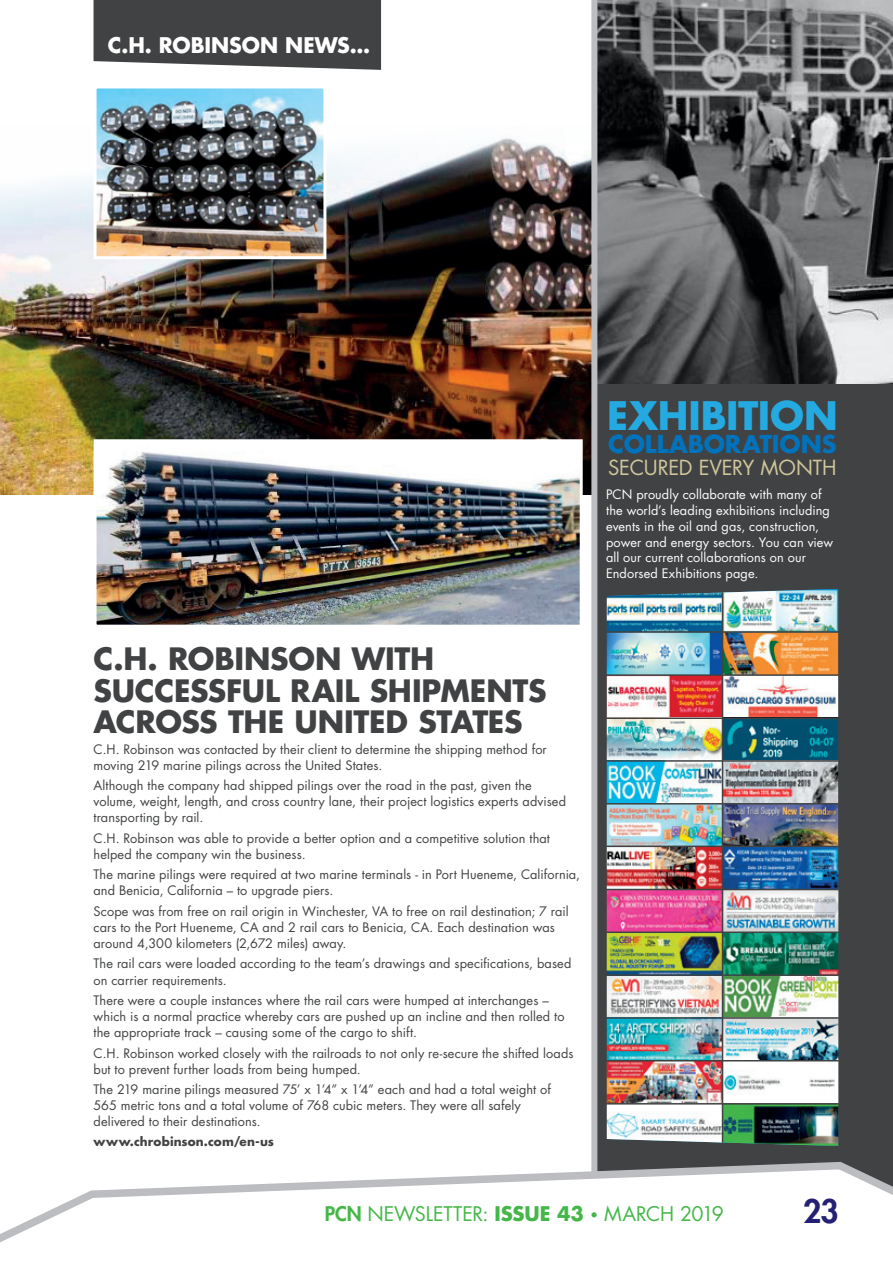
<style>
.page{position:relative;width:893px;height:1263px;background:#fff}
.page>*{position:absolute;margin:0;border:0;box-sizing:border-box;transform-origin:0 0}
.t1{font:700 38.25px "Futura Std";letter-spacing:-.005em;color:#24aae1}
.t2{font:800 31.65px "Futura Std";color:#242076}
.t3{font:700 30px/31.5px "Futura Std";letter-spacing:-.01em;color:#414243}
.t4{font:700 24px "Futura Std";letter-spacing:-.005em;color:#0073bc}
.t5{font:700 21px "Futura Std";letter-spacing:-.005em;color:#fff}
.t6{font:20.25px "Futura Std";letter-spacing:-.01em;color:#d1c69b}
.t7{font:19.65px "Futura Std";letter-spacing:-.01em;color:#45b749}
.t8{font:12.75px/16.2px "Futura Std";letter-spacing:.005em;color:#414243}
.t9{font:12.75px/15.8px "Futura Std";letter-spacing:.005em;color:#fff}
.t10{font:700 12px "Futura Std";letter-spacing:.01em;color:#414243}
.s1{font-weight:800}
.s2{font-weight:700}
.s3{font-size:13.65px}
</style>
<div class="page">
<img style="left:0;top:138px;width:591px;height:357px">
<div style="left:594px;top:0;width:299px;height:1205px;background:#414243"></div>
<img style="left:597px;top:0;width:296px;height:383px">
<div style="left:591px;top:0;width:6px;height:1174px;background:#bcbdc0"></div>
<img style="left:607px;top:633px;width:231px;height:384px">
<img style="left:607px;top:592px;width:115px;height:39px">
<img style="left:723px;top:589px;width:115px;height:42px">
<img style="left:607px;top:1019px;width:115px;height:123px">
<img style="left:723px;top:1019px;width:115px;height:127px">
<hr style="left:722px;top:589px;width:1px;height:557px;background:#414243">
<hr style="left:606px;top:674px;width:233px;height:2px;background:#414243">
<hr style="left:606px;top:717px;width:233px;height:2px;background:#414243">
<hr style="left:606px;top:760px;width:233px;height:2px;background:#414243">
<hr style="left:606px;top:803px;width:233px;height:1px;background:#414243">
<hr style="left:606px;top:845px;width:233px;height:2px;background:#414243">
<hr style="left:606px;top:889px;width:233px;height:1px;background:#414243">
<hr style="left:606px;top:931px;width:233px;height:2px;background:#414243">
<hr style="left:606px;top:974px;width:233px;height:2px;background:#414243">
<hr style="left:606px;top:1060px;width:233px;height:1px;background:#414243">
<hr style="left:606px;top:1103px;width:233px;height:1px;background:#414243">
<svg style="left:94px;top:0;width:287px;height:70px;background:#4d4e4f"></svg>
<img style="left:98px;top:89px;width:224px;height:166px">
<div style="left:94px;top:85px;width:232px;height:174px;border:3px solid #fff"></div>
<img style="left:98px;top:443px;width:481px;height:181px">
<div style="left:94px;top:439px;width:489px;height:189px;border:3px solid #fff"></div>
<svg style="left:0;top:1158px;width:893px;height:85px"></svg>
<h3 class="t5" style="left:108px;top:31px;width:264px">C.H. ROBINSON NEWS...</h3>
<h3 class="t3" style="left:94px;top:643px;width:454px">C.H. ROBINSON WITH<br>SUCCESSFUL RAIL SHIPMENTS<br>ACROSS THE UNITED STATES</h3>
<p class="t8" style="left:94px;top:741px;width:455px">C.H. Robinson was contacted by their client to determine the shipping method for moving 219 marine pilings across the United States.</p>
<p class="t8" style="left:94px;top:777px;width:474px">Although the company had shipped pilings over the road in the past, given the volume, weight, length, and cross country lane, their project logistics experts advised transporting by rail.</p>
<p class="t8" style="left:94px;top:830px;width:458px">C.H. Robinson was able to provide a better option and a competitive solution that helped the company win the business.</p>
<p class="t8" style="left:94px;top:867px;width:488px">The marine pilings were required at two marine terminals - in Port Hueneme, California, and Benicia, California – to upgrade piers.</p>
<p class="t8" style="left:94px;top:903px;width:477px">Scope was from free on rail origin in Winchester, VA to free on rail destination; 7 rail cars to the Port Hueneme, CA and 2 rail cars to Benicia, CA. Each destination was around 4,300 kilometers (2,672 miles) away.</p>
<p class="t8" style="left:94px;top:956px;width:479px">The rail cars were loaded according to the team’s drawings and specifications, based on carrier requirements.</p>
<p class="t8" style="left:94px;top:992px;width:472px">There were a couple instances where the rail cars were humped at interchanges – which is a normal practice whereby cars are pushed up an incline and then rolled to the appropriate track – causing some of the cargo to shift.</p>
<p class="t8" style="left:94px;top:1045px;width:481px">C.H. Robinson worked closely with the railroads to not only re-secure the shifted loads but to prevent further loads from being humped.</p>
<p class="t8" style="left:94px;top:1081px;width:459px">The 219 marine pilings measured 75’ x 1’4” x 1’4” each and had a total weight of<br>565 metric tons and a total volume of 768 cubic meters. They were all safely delivered to their destinations.</p>
<p class="t10" style="left:94px;top:1133px;width:182px">www.chrobinson.com/en-us</p>
<h1 class="t1" style="left:607px;top:390px;width:232px">EXHIBITION</h1>
<h3 class="t4" style="left:608px;top:428px;width:230px">COLLABORATIONS</h3>
<h3 class="t6" style="left:608px;top:455px;width:230px">SECURED EVERY MONTH</h3>
<p class="t9" style="left:606px;top:487px;width:229px">PCN proudly collaborate with many of the world’s leading exhibitions including events in the oil and gas, construction, power and energy sectors. You can view all our current collaborations on our Endorsed Exhibitions page.</p>
<h3 class="t7" style="left:325px;top:1201px;width:401px"><span class="s1">PCN</span> NEWSLETTER: <span class="s2">ISSUE 43</span> <span class="s3">•</span> MARCH 2019</h3>
<h2 class="t2" style="left:803px;top:1192px;width:37px">23</h2>
</div>
